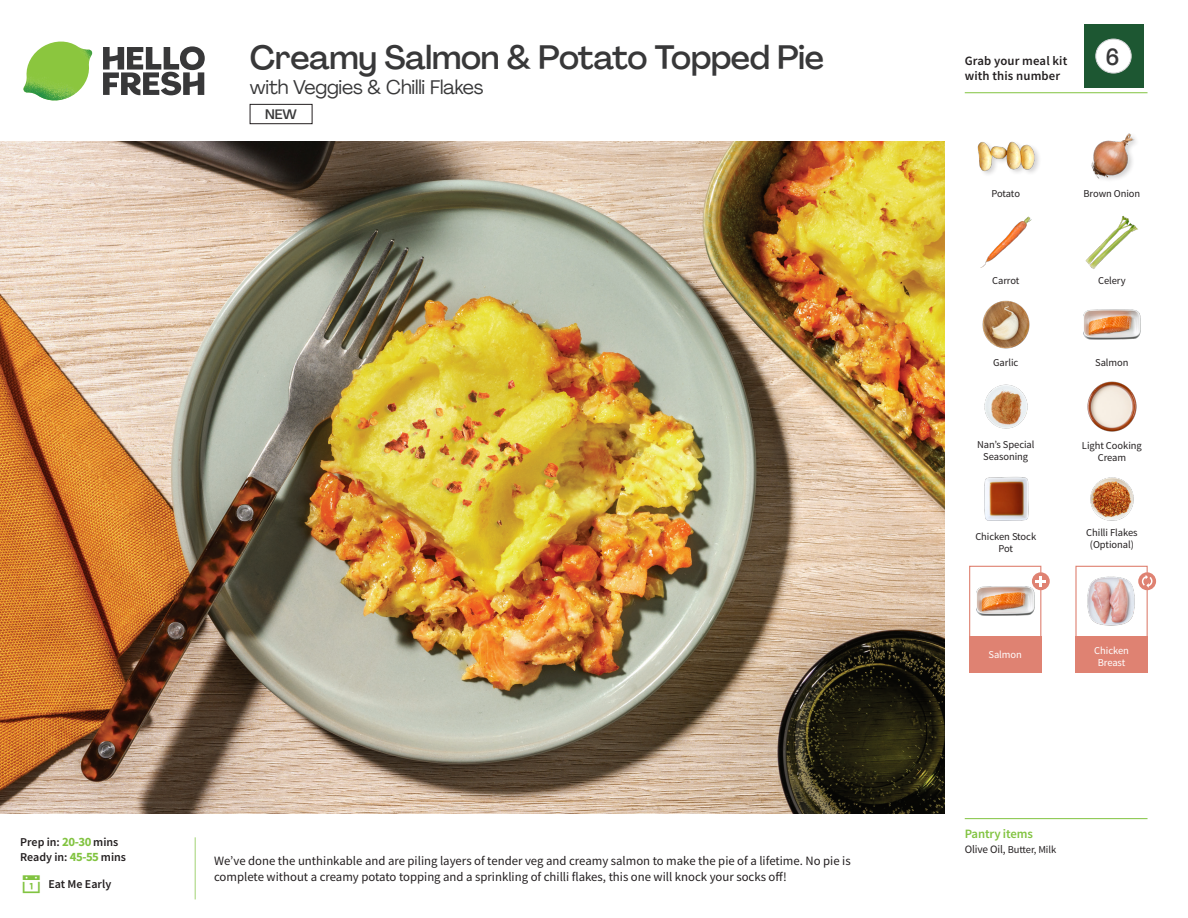
<style>
.page{position:relative;width:1188px;height:918px;background:#fff}
.page>*{position:absolute;margin:0;border:0;box-sizing:border-box;transform-origin:0 0}
._15_Titel_UK{font:500 33px "Agrandir";letter-spacing:-.01em;color:#383839}
._002_Label_Nr{font:500 22.8px "Agrandir";color:#383839;scale:.94 1}
._15_Titel_UK-2{font:19.5px "Agrandir";letter-spacing:-.01em;color:#383839}
.t1{font:500 13.5px "Agrandir";color:#383839}
.Step_6_Text_AU{font:12.75px/16.5px "Source Sans Pro";color:#231f20}
.t2{font:600 12.75px/15px "Source Sans Pro";letter-spacing:.01em;color:#231f20}
._04_Headers_Front{font:600 12.75px "Source Sans Pro";letter-spacing:-.01em;color:#81c340}
._04_Intro{font:600 12px "Source Sans Pro";color:#231f20}
._18_FRONT_ingredients{font:10.5px/12px "Source Sans Pro";letter-spacing:-.005em;color:#231f20;text-align:center}
._05_Pantry{font:10.5px "Source Sans Pro";letter-spacing:-.01em;color:#231f20}
._18_FRONT_ingredients-2{font:10.5px/12px "Source Sans Pro";letter-spacing:-.005em;color:#fff;text-align:center}
.s1{font-weight:700;font-size:12.75px;color:#81c340}
.s2{font-size:11.25px}
</style>
<div class="page">
<svg style="left:103px;top:46px;width:102px;height:49px"></svg>
<img style="left:23px;top:42px;width:69px;height:59px">
<img style="left:0;top:142px;width:945px;height:672px">
<div style="left:1075px;top:566px;width:73px;height:72px;border:1px solid #df8272"></div>
<div style="left:1075px;top:636px;width:73px;height:36px;background:#df8272"></div>
<div style="left:969px;top:636px;width:72px;height:36px;background:#df8272"></div>
<img style="left:1087px;top:576px;width:48px;height:50px">
<div style="left:969px;top:566px;width:72px;height:72px;border:1px solid #df8272"></div>
<img style="left:977px;top:577px;width:57px;height:39px">
<div style="left:1032px;top:572px;width:18px;height:18px;background:#df8272;border-radius:50%"></div>
<svg style="left:1036px;top:576px;width:10px;height:11px"></svg>
<svg style="left:1138px;top:572px;width:18px;height:18px"></svg>
<svg style="left:1142px;top:575px;width:10px;height:13px"></svg>
<div style="left:250px;top:104px;width:62px;height:20px;border:1px solid #231f20"></div>
<img style="left:1083px;top:309px;width:58px;height:31px">
<img style="left:1087px;top:381px;width:50px;height:51px">
<img style="left:984px;top:384px;width:44px;height:45px">
<img style="left:984px;top:477px;width:45px;height:44px">
<img style="left:982px;top:300px;width:48px;height:49px">
<img style="left:980px;top:216px;width:52px;height:52px">
<img style="left:1085px;top:215px;width:53px;height:54px">
<div style="left:977px;top:141px;width:65px;height:37px;background:#231f20;opacity:.2"></div>
<img style="left:977px;top:141px;width:57px;height:37px">
<img style="left:1091px;top:133px;width:45px;height:47px">
<img style="left:1090px;top:477px;width:44px;height:44px">
<hr style="left:965px;top:818px;width:183px;height:1px;background:#81c340">
<hr style="left:965px;top:92px;width:183px;height:1px;background:#81c340">
<div style="left:1084px;top:24px;width:59px;height:64px;background:#1d5732"></div>
<div style="left:1096px;top:39px;width:35px;height:34px;background:#fff;border-radius:50%"></div>
<div style="left:1096px;top:39px;width:35px;height:34px;border:1px solid #d1d2d4;border-radius:50%"></div>
<p class="_15_Titel_UK" style="left:250px;top:37px;width:576px">Creamy Salmon &amp; Potato Topped Pie</p>
<p class="_15_Titel_UK-2" style="left:250px;top:75px;width:235px">with Veggies &amp; Chilli Flakes</p>
<p class="t1" style="left:265px;top:106px;width:33px">NEW</p>
<p class="_04_Intro" style="left:20px;top:834px;width:100px">Prep in: <span class="s1">20-30</span> mins</p>
<p class="_04_Intro" style="left:20px;top:849px;width:107px">Ready in: <span class="s1">45-55</span> mins</p>
<p class="_04_Intro" style="left:48px;top:876px;width:64px">Eat Me Early</p>
<p class="Step_6_Text_AU" style="left:214px;top:852px;width:638px">We’ve done the unthinkable and are piling layers of tender veg and creamy salmon to make the pie of a lifetime. No pie is complete without a creamy potato topping and a sprinkling of chilli flakes, this one will knock your socks off!</p>
<p class="t2" style="left:965px;top:53px;width:104px">Grab your meal kit with this number</p>
<p class="_002_Label_Nr" style="left:1106px;top:43px;width:16px">6</p>
<p class="_18_FRONT_ingredients" style="left:992px;top:188px;width:30px">Potato</p>
<p class="_18_FRONT_ingredients" style="left:1083px;top:188px;width:58px">Brown Onion</p>
<p class="_18_FRONT_ingredients" style="left:992px;top:274px;width:29px">Carrot</p>
<p class="_18_FRONT_ingredients" style="left:1098px;top:274px;width:29px">Celery</p>
<p class="_18_FRONT_ingredients" style="left:993px;top:356px;width:27px">Garlic</p>
<p class="_18_FRONT_ingredients" style="left:1095px;top:356px;width:35px">Salmon</p>
<p class="_18_FRONT_ingredients" style="left:977px;top:438px;width:59px">Nan’s Special<br>Seasoning</p>
<p class="_18_FRONT_ingredients" style="left:1082px;top:440px;width:61px">Light Cooking<br>Cream</p>
<p class="_18_FRONT_ingredients" style="left:975px;top:531px;width:62px">Chicken Stock<br>Pot</p>
<p class="_18_FRONT_ingredients" style="left:1086px;top:526px;width:53px">Chilli Flakes (Optional)</p>
<p class="_18_FRONT_ingredients-2" style="left:989px;top:648px;width:35px">Salmon</p>
<p class="_18_FRONT_ingredients-2" style="left:1094px;top:645px;width:36px">Chicken<br>Breast</p>
<p class="_04_Headers_Front" style="left:965px;top:826px;width:70px">Pantry items</p>
<p class="_05_Pantry" style="left:965px;top:843px;width:93px"><span class="s2">Olive Oil,</span> Butter, Milk</p>
</div>
